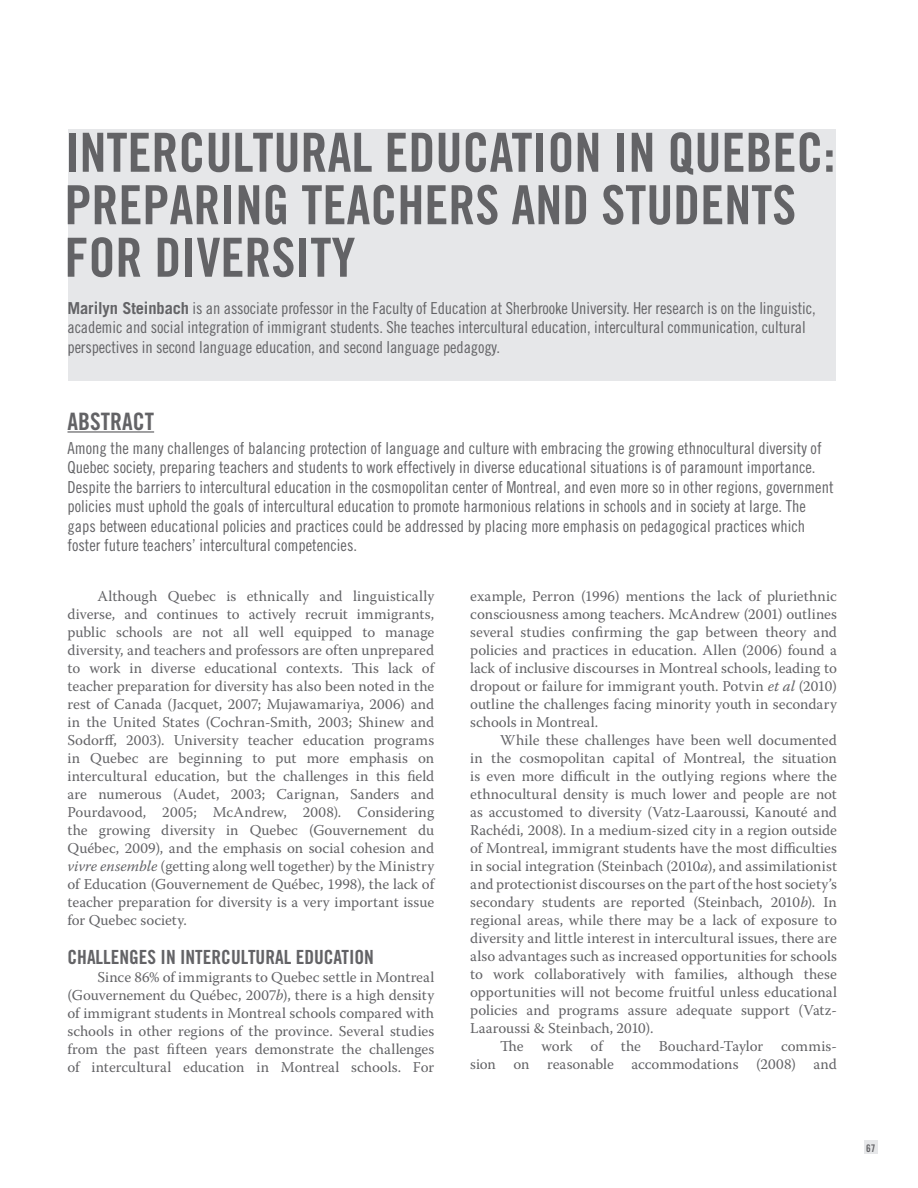
<style>
.page{position:relative;width:918px;height:1188px;background:#fff}
.page>*{position:absolute;margin:0;border:0;box-sizing:border-box;transform-origin:0 0}
.t1{font:54px/52.5px "Trade Gothic Bold Cond Twenty";color:#636366}
.t2{font:24px "Trade Gothic Bold Cond Twenty";color:#636366}
.t3{font:19.5px "Trade Gothic Bold Cond Twenty";color:#636366}
.t4{font:16.5px/19.5px "Trade Gothic Cond Eighteen";color:#636366}
.t5{font:15px/18px "Warnock Pro";color:#636366;text-align:justify}
.t6{font:10.5px "Trade Gothic Bold Cond Twenty";color:#636366}
.s1{font-family:"Trade Gothic";font-weight:700}
.s2{font-style:italic}
</style>
<div class="page">
<div style="left:864px;top:1141px;width:14px;height:13px;background:#e6e7e9"></div>
<div style="left:68px;top:130px;width:768px;height:251px;background:#e6e7e9"></div>
<hr style="left:68px;top:431px;width:86px;height:2px;background:#636366">
<h1 class="t1" style="left:64px;top:126px;width:772px">INTERCULTURAL EDUCATION IN QUEBEC:<br>PREPARING TEACHERS AND STUDENTS<br>FOR DIVERSITY</h1>
<p class="t4" style="left:68px;top:298px;width:750px"><span class="s1">Marilyn Steinbach</span> is an associate professor in the Faculty of Education at Sherbrooke University. Her research is on the linguistic, academic and social integration of immigrant students. She teaches intercultural education, intercultural communication, cultural perspectives in second language education, and second language pedagogy.</p>
<h2 class="t2" style="left:68px;top:406px;width:12px">ABSTRACT</h2>
<p class="t4" style="left:68px;top:438px;width:768px">Among the many challenges of balancing protection of language and culture with embracing the growing ethnocultural diversity of Quebec society, preparing teachers and students to work effectively in diverse educational situations is of paramount importance.<br>Despite the barriers to intercultural education in the cosmopolitan center of Montreal, and even more so in other regions, government policies must uphold the goals of intercultural education to promote harmonious relations in schools and in society at large. The gaps between educational policies and practices could be addressed by placing more emphasis on pedagogical practices which foster future teachers’ intercultural competencies.</p>
<p class="t5" style="left:68px;top:587px;width:368px;text-indent:30px">Although Quebec is ethnically and linguistically diverse, and continues to actively recruit immigrants, public schools are not all well equipped to manage diversity, and teachers and professors are often unprepared to work in diverse educational contexts. This lack of teacher preparation for diversity has also been noted in the rest of Canada (Jacquet, 2007; Mujawamariya, 2006) and in the United States (Cochran-Smith, 2003; Shinew and Sodorff, 2003). University teacher education programs in Quebec are beginning to put more emphasis on intercultural education, but the challenges in this field are numerous (Audet, 2003; Carignan, Sanders and Pourdavood, 2005; McAndrew, 2008). Considering the growing diversity in Quebec (Gouvernement du Québec, 2009), and the emphasis on social cohesion and <span class="s2">vivre ensemble</span> (getting along well together) by the Ministry of Education (Gouvernement de Québec, 1998), the lack of teacher preparation for diversity is a very important issue for Quebec society.</p>
<h3 class="t3" style="left:68px;top:945px;width:308px">CHALLENGES IN INTERCULTURAL EDUCATION</h3>
<p class="t5" style="left:68px;top:968px;width:368px;text-indent:30px">Since 86% of immigrants to Quebec settle in Montreal (Gouvernement du Québec, 2007<span class="s2">b</span>), there is a high density of immigrant students in Montreal schools compared with schools in other regions of the province. Several studies from the past fifteen years demonstrate the challenges of intercultural education in Montreal schools. For</p>
<p class="t5" style="left:470px;top:587px;width:368px">example, Perron (1996) mentions the lack of pluriethnic consciousness among teachers. McAndrew (2001) outlines several studies confirming the gap between theory and policies and practices in education. Allen (2006) found a lack of inclusive discourses in Montreal schools, leading to dropout or failure for immigrant youth. Potvin <span class="s2">et al</span> (2010) outline the challenges facing minority youth in secondary schools in Montreal.</p>
<p class="t5" style="left:470px;top:731px;width:368px;text-indent:30px">While these challenges have been well documented in the cosmopolitan capital of Montreal, the situation is even more difficult in the outlying regions where the ethnocultural density is much lower and people are not as accustomed to diversity (Vatz-Laaroussi, Kanouté and Rachédi, 2008). In a medium-sized city in a region outside of Montreal, immigrant students have the most difficulties in social integration (Steinbach (2010<span class="s2">a</span>), and assimilationist and protectionist discourses on the part of the host society’s secondary students are reported (Steinbach, 2010<span class="s2">b</span>). In regional areas, while there may be a lack of exposure to diversity and little interest in intercultural issues, there are also advantages such as increased opportunities for schools to work collaboratively with families, although these opportunities will not become fruitful unless educational policies and programs assure adequate support (Vatz-Laaroussi &amp; Steinbach, 2010).</p>
<p class="t5" style="left:470px;top:1037px;width:368px;text-align:right">The work of the Bouchard-Taylor commis-<br>sion on reasonable accommodations (2008) and</p>
<p class="t6" style="left:866px;top:1142px;width:11px">67</p>
</div>
